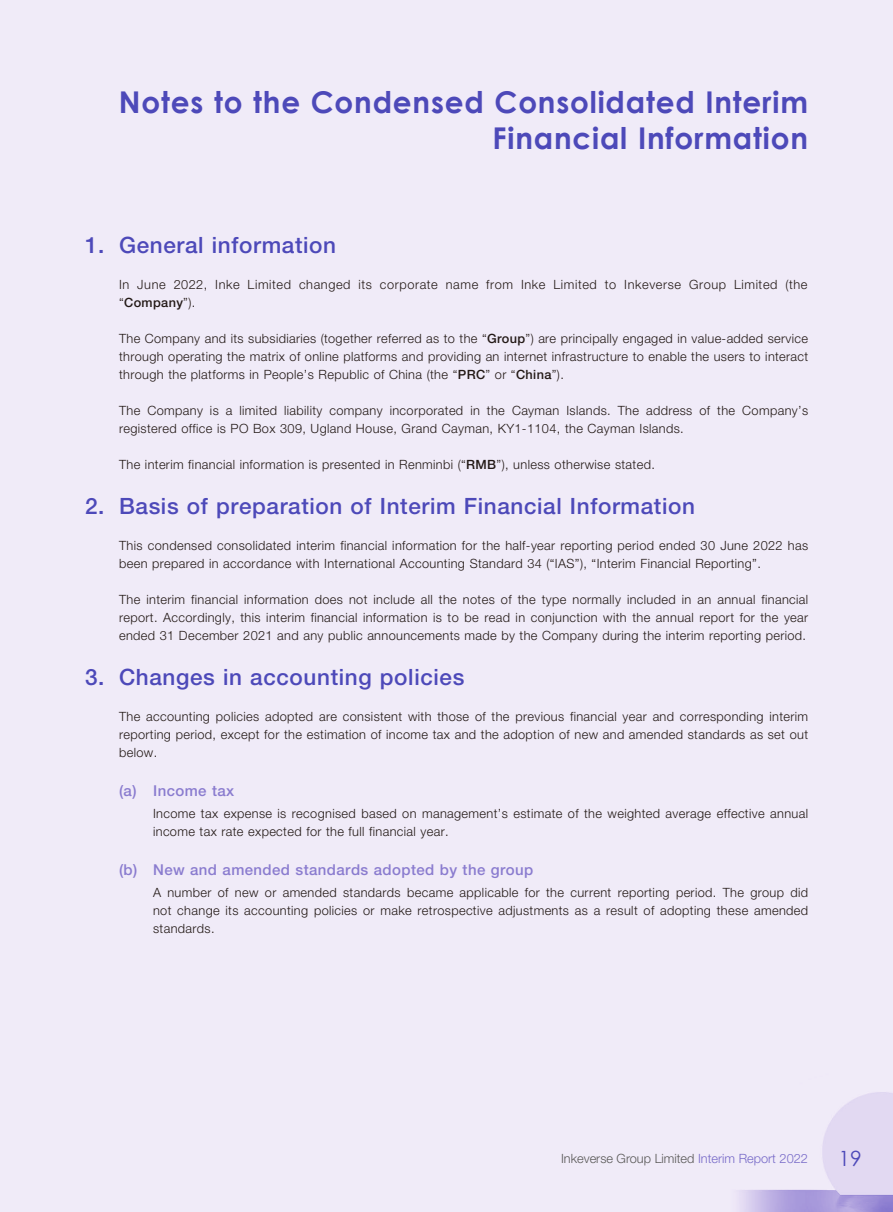
<style>
.page{position:relative;width:893px;height:1212px;background:#fff}
.page>*{position:absolute;margin:0;border:0;box-sizing:border-box;transform-origin:0 0}
.t1{font:700 30px/36px "Century Gothic";letter-spacing:.03em;color:#4d49b9;text-align:right}
.t2{font:500 22.5px "Helvetica Neue LT Std";letter-spacing:.03em;color:#4d49b9}
.t3{font:21px "Century Gothic";color:#4d49b9}
.t4{font:500 15px "Helvetica Neue LT Std";letter-spacing:.03em;color:#8a7ccf}
.t5{font:300 12.75px/18px "Helvetica Neue LT Std";letter-spacing:.03em;color:#231916}
.t6{font:300 12.75px "Helvetica Neue LT Std";color:#595857}
.s1{font-weight:500}
.s2{color:#776ac8}
</style>
<div class="page">
<h1 class="t1" style="left:119px;top:83px;width:691px">Notes to the Condensed Consolidated Interim<br>Financial Information</h1>
<h2 class="t2" style="left:85px;top:231px;width:253px">1. General information</h2>
<p class="t5" style="left:119px;top:275px;width:690px">In June 2022, Inke Limited changed its corporate name from Inke Limited to Inkeverse Group Limited (the “<span class="s1">Company</span>”).</p>
<p class="t5" style="left:119px;top:329px;width:691px;text-align:justify">The Company and its subsidiaries (together referred as to the “<span class="s1">Group</span>”) are principally engaged in value-added service through operating the matrix of online platforms and providing an internet infrastructure to enable the users to interact through the platforms in People’s Republic of China (the “<span class="s1">PRC</span>” or “<span class="s1">China</span>”).</p>
<p class="t5" style="left:119px;top:401px;width:691px">The Company is a limited liability company incorporated in the Cayman Islands. The address of the Company’s registered office is PO Box 309, Ugland House, Grand Cayman, KY1-1104, the Cayman Islands.</p>
<p class="t5" style="left:119px;top:455px;width:537px">The interim financial information is presented in Renminbi (“<span class="s1">RMB</span>”), unless otherwise stated.</p>
<h2 class="t2" style="left:85px;top:492px;width:611px">2. Basis of preparation of Interim Financial Information</h2>
<p class="t5" style="left:119px;top:536px;width:691px">This condensed consolidated interim financial information for the half-year reporting period ended 30 June 2022 has been prepared in accordance with International Accounting Standard 34 (“IAS”), “Interim Financial Reporting”.</p>
<p class="t5" style="left:119px;top:590px;width:691px;text-align:justify">The interim financial information does not include all the notes of the type normally included in an annual financial report. Accordingly, this interim financial information is to be read in conjunction with the annual report for the year ended 31 December 2021 and any public announcements made by the Company during the interim reporting period.</p>
<h2 class="t2" style="left:85px;top:663px;width:381px">3. Changes in accounting policies</h2>
<p class="t5" style="left:119px;top:707px;width:691px;text-align:justify">The accounting policies adopted are consistent with those of the previous financial year and corresponding interim reporting period, except for the estimation of income tax and the adoption of new and amended standards as set out below.</p>
<p class="t4" style="left:119px;top:781px;width:117px">(a) Income tax</p>
<p class="t5" style="left:153px;top:804px;width:656px">Income tax expense is recognised based on management’s estimate of the weighted average effective annual income tax rate expected for the full financial year.</p>
<p class="t4" style="left:119px;top:861px;width:416px">(b) New and amended standards adopted by the group</p>
<p class="t5" style="left:153px;top:883px;width:657px;text-align:justify">A number of new or amended standards became applicable for the current reporting period. The group did not change its accounting policies or make retrospective adjustments as a result of adopting these amended standards.</p>
<p class="t6" style="left:561px;top:1150px;width:248px">Inkeverse Group Limited <span class="s2">Interim Report 2022</span></p>
<h3 class="t3" style="left:838px;top:1144px;width:25px">19</h3>
</div>
